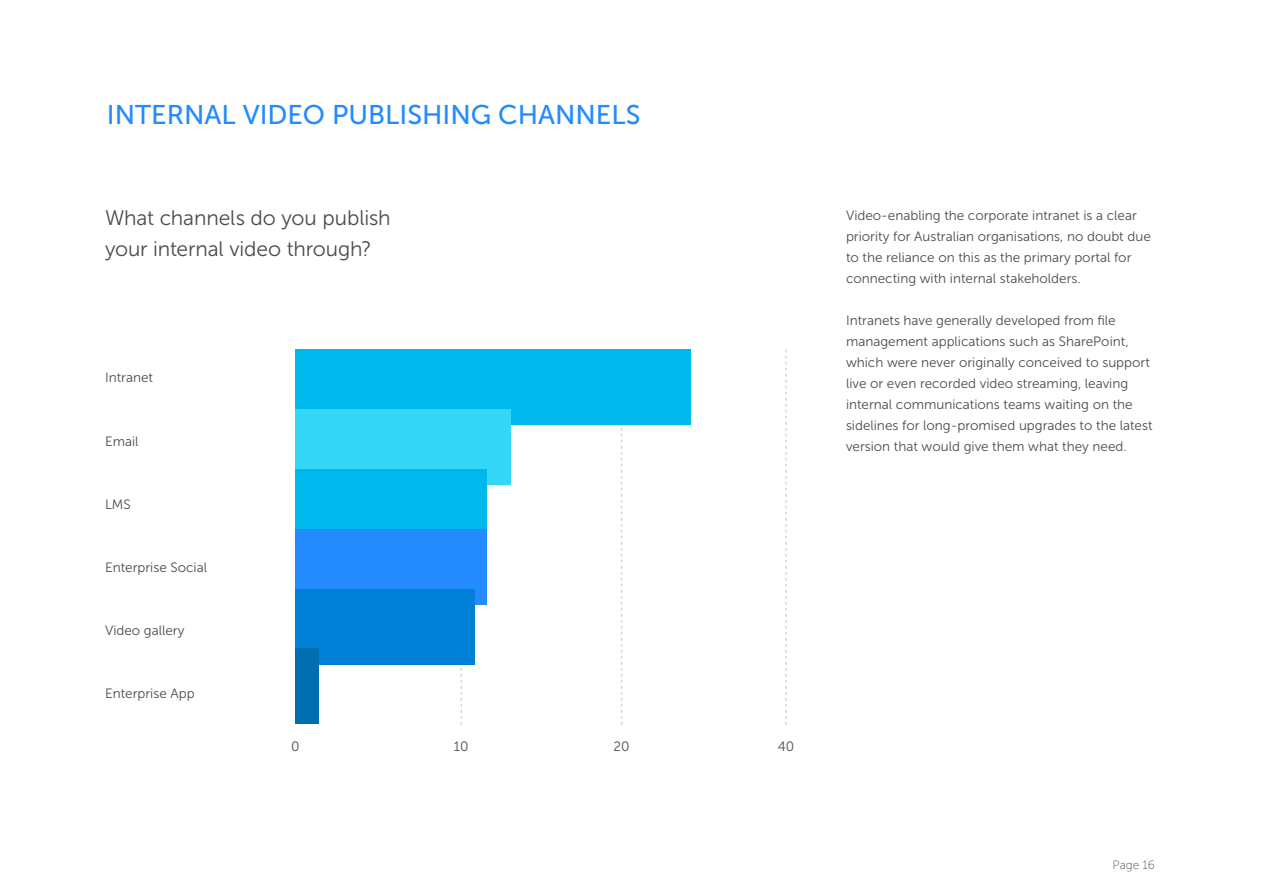
<style>
.page{position:relative;width:1263px;height:893px;background:#fff}
.page>*{position:absolute;margin:0;border:0;box-sizing:border-box;transform-origin:0 0}
.t1{font:27px "Museo Sans 500";color:#248bff}
.t2{font:21px/31.5px "Museo Sans 300";letter-spacing:-.005em;color:#4a4c4f}
.t3{font:13.5px/21px "Museo Sans 300";color:#4a4c4f}
.t4{font:12px "Museo Sans 100";color:#4d4d4f}
</style>
<div class="page">
<svg style="left:621px;top:424px;width:1px;height:300px"></svg>
<svg style="left:785px;top:350px;width:2px;height:374px"></svg>
<svg style="left:461px;top:664px;width:1px;height:60px"></svg>
<div style="left:296px;top:350px;width:396px;height:74px;background:#00b9ec"></div>
<div style="left:296px;top:410px;width:216px;height:75px;background:#36d7f6"></div>
<div style="left:296px;top:470px;width:192px;height:74px;background:#00b9ec"></div>
<div style="left:296px;top:529px;width:192px;height:75px;background:#248bff"></div>
<div style="left:296px;top:589px;width:180px;height:75px;background:#007fd6"></div>
<div style="left:296px;top:649px;width:24px;height:75px;background:#006daf"></div>
<h1 class="t1" style="left:107px;top:100px;width:535px">INTERNAL VIDEO PUBLISHING CHANNELS</h1>
<h2 class="t2" style="left:105px;top:202px;width:287px">What channels do you publish your internal video through?</h2>
<p class="t3" style="left:105px;top:367px;width:50px">Intranet</p>
<p class="t3" style="left:105px;top:430px;width:35px">Email</p>
<p class="t3" style="left:105px;top:493px;width:27px">LMS</p>
<p class="t3" style="left:105px;top:556px;width:104px">Enterprise Social</p>
<p class="t3" style="left:105px;top:619px;width:81px">Video gallery</p>
<p class="t3" style="left:105px;top:682px;width:91px">Enterprise App</p>
<p class="t3" style="left:291px;top:736px;width:10px">0</p>
<p class="t3" style="left:454px;top:736px;width:16px">10</p>
<p class="t3" style="left:614px;top:736px;width:18px">20</p>
<p class="t3" style="left:778px;top:736px;width:18px">40</p>
<p class="t3" style="left:846px;top:204px;width:306px">Video-enabling the corporate intranet is a clear priority for Australian organisations, no doubt due to the reliance on this as the primary portal for connecting with internal stakeholders.</p>
<p class="t3" style="left:846px;top:309px;width:308px">Intranets have generally developed from file management applications such as SharePoint, which were never originally conceived to support live or even recorded video streaming, leaving internal communications teams waiting on the sidelines for long-promised upgrades to the latest version that would give them what they need.</p>
<p class="t4" style="left:1113px;top:858px;width:44px">Page 16</p>
</div>
